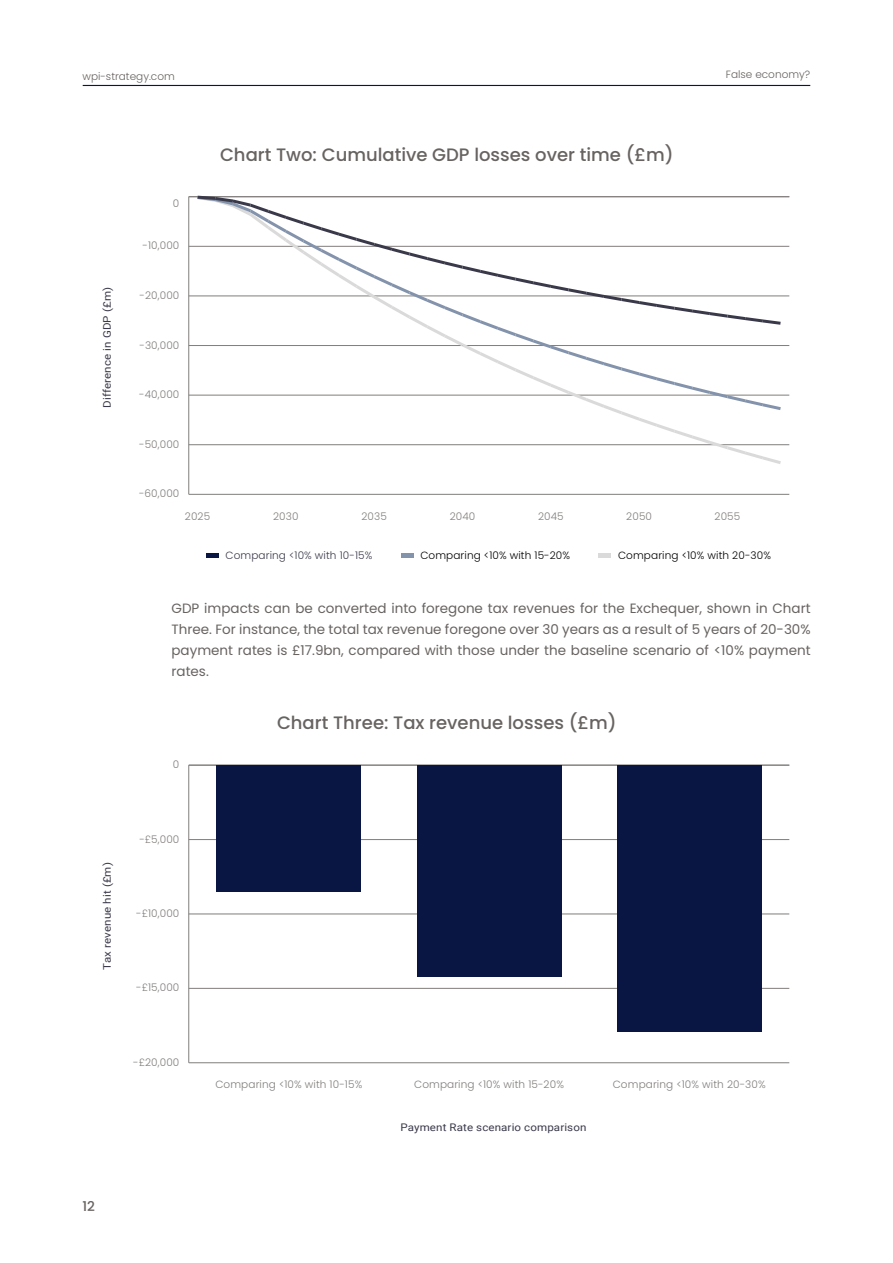
<style>
.page{position:relative;width:893px;height:1263px;background:#fff}
.page>*{position:absolute;margin:0;border:0;box-sizing:border-box;transform-origin:0 0}
._9_Body_Text_Left{font:500 18px "Poppins";color:#676361}
._9_Body_Text_justify{font:13.5px/21px "Poppins";color:#676361;text-align:justify}
.t1{font:500 13.5px "Poppins";color:#676361}
.t2{font:300 10.5px "Poppins";letter-spacing:.01em;color:#817e7c}
.t3{font:10.5px "Roboto";letter-spacing:.01em;color:#3a394a;scale:1.1 1}
.t4{font:300 10.5px "Poppins";letter-spacing:.01em;color:#000}
.t5{font:300 10.5px "Poppins";color:#676361}
.t6{font:300 10.5px "Poppins";letter-spacing:.01em;color:#3a394a}
</style>
<div class="page">
<hr style="left:83px;top:85px;width:727px;height:1px;background:#091643">
<hr style="left:188px;top:197px;width:1px;height:297px;background:#817e7c">
<hr style="left:189px;top:494px;width:600px;height:1px;background:#817e7c">
<hr style="left:189px;top:444px;width:600px;height:1px;background:#817e7c">
<hr style="left:189px;top:395px;width:600px;height:1px;background:#817e7c">
<hr style="left:189px;top:345px;width:600px;height:1px;background:#817e7c">
<hr style="left:189px;top:296px;width:600px;height:1px;background:#817e7c">
<hr style="left:189px;top:246px;width:600px;height:1px;background:#817e7c">
<hr style="left:189px;top:196px;width:600px;height:1px;background:#817e7c">
<svg style="left:194px;top:195px;width:590px;height:269px"></svg>
<hr style="left:206px;top:554px;width:13px;height:4px;background:#091643">
<hr style="left:401px;top:554px;width:12px;height:4px;background:#8393ac">
<hr style="left:599px;top:554px;width:12px;height:4px;background:#dadada">
<hr style="left:188px;top:765px;width:1px;height:298px;background:#817e7c">
<hr style="left:189px;top:1062px;width:600px;height:1px;background:#817e7c">
<hr style="left:189px;top:988px;width:600px;height:1px;background:#817e7c">
<hr style="left:189px;top:914px;width:600px;height:1px;background:#817e7c">
<hr style="left:189px;top:839px;width:600px;height:1px;background:#817e7c">
<hr style="left:189px;top:765px;width:600px;height:1px;background:#817e7c">
<div style="left:217px;top:765px;width:144px;height:127px;background:#091643"></div>
<div style="left:417px;top:765px;width:144px;height:212px;background:#091643"></div>
<div style="left:617px;top:765px;width:144px;height:266px;background:#091643"></div>
<p class="t5" style="left:82px;top:70px;width:94px">wpi-strategy.com</p>
<p class="t5" style="left:726px;top:68px;width:86px">False economy?</p>
<p class="t3" style="left:100px;top:408px;width:111px;rotate:-90deg">Difference in GDP (£m)</p>
<p class="t2" style="left:173px;top:197px;width:8px">0</p>
<p class="t2" style="left:143px;top:240px;width:38px">-10,000</p>
<p class="t2" style="left:140px;top:289px;width:41px">-20,000</p>
<p class="t2" style="left:139px;top:339px;width:41px">-30,000</p>
<p class="t2" style="left:139px;top:388px;width:42px">-40,000</p>
<p class="t2" style="left:139px;top:438px;width:42px">-50,000</p>
<p class="t2" style="left:139px;top:487px;width:42px">-60,000</p>
<p class="_9_Body_Text_Left" style="left:220px;top:144px;width:455px">Chart Two: Cumulative GDP losses over time (£m)</p>
<p class="t2" style="left:185px;top:510px;width:27px">2025</p>
<p class="t2" style="left:273px;top:510px;width:27px">2030</p>
<p class="t2" style="left:361px;top:510px;width:27px">2035</p>
<p class="t2" style="left:450px;top:510px;width:27px">2040</p>
<p class="t2" style="left:538px;top:510px;width:27px">2045</p>
<p class="t2" style="left:626px;top:510px;width:27px">2050</p>
<p class="t2" style="left:715px;top:510px;width:27px">2055</p>
<p class="t6" style="left:225px;top:549px;width:148px">Comparing &lt;10% with 10-15%</p>
<p class="t4" style="left:420px;top:549px;width:151px">Comparing &lt;10% with 15-20%</p>
<p class="t4" style="left:618px;top:549px;width:154px">Comparing &lt;10% with 20-30%</p>
<p class="_9_Body_Text_justify" style="left:171px;top:598px;width:641px">GDP impacts can be converted into foregone tax revenues for the Exchequer, shown in Chart Three. For instance, the total tax revenue foregone over 30 years as a result of 5 years of 20-30% payment rates is £17.9bn, compared with those under the baseline scenario of &lt;10% payment rates.</p>
<p class="t2" style="left:173px;top:758px;width:8px">0</p>
<p class="_9_Body_Text_Left" style="left:277px;top:712px;width:341px">Chart Three: Tax revenue losses (£m)</p>
<p class="t3" style="left:100px;top:969px;width:99px;rotate:-90deg">Tax revenue hit (£m)</p>
<p class="t2" style="left:139px;top:833px;width:42px">-£5,000</p>
<p class="t2" style="left:136px;top:907px;width:45px">-£10,000</p>
<p class="t2" style="left:136px;top:981px;width:45px">-£15,000</p>
<p class="t2" style="left:133px;top:1056px;width:48px">-£20,000</p>
<p class="t2" style="left:215px;top:1078px;width:148px">Comparing &lt;10% with 10-15%</p>
<p class="t2" style="left:414px;top:1078px;width:151px">Comparing &lt;10% with 15-20%</p>
<p class="t2" style="left:613px;top:1078px;width:154px">Comparing &lt;10% with 20-30%</p>
<p class="t3" style="left:400px;top:1120px;width:171px">Payment Rate scenario comparison</p>
<p class="t1" style="left:82px;top:1198px;width:14px">12</p>
</div>
